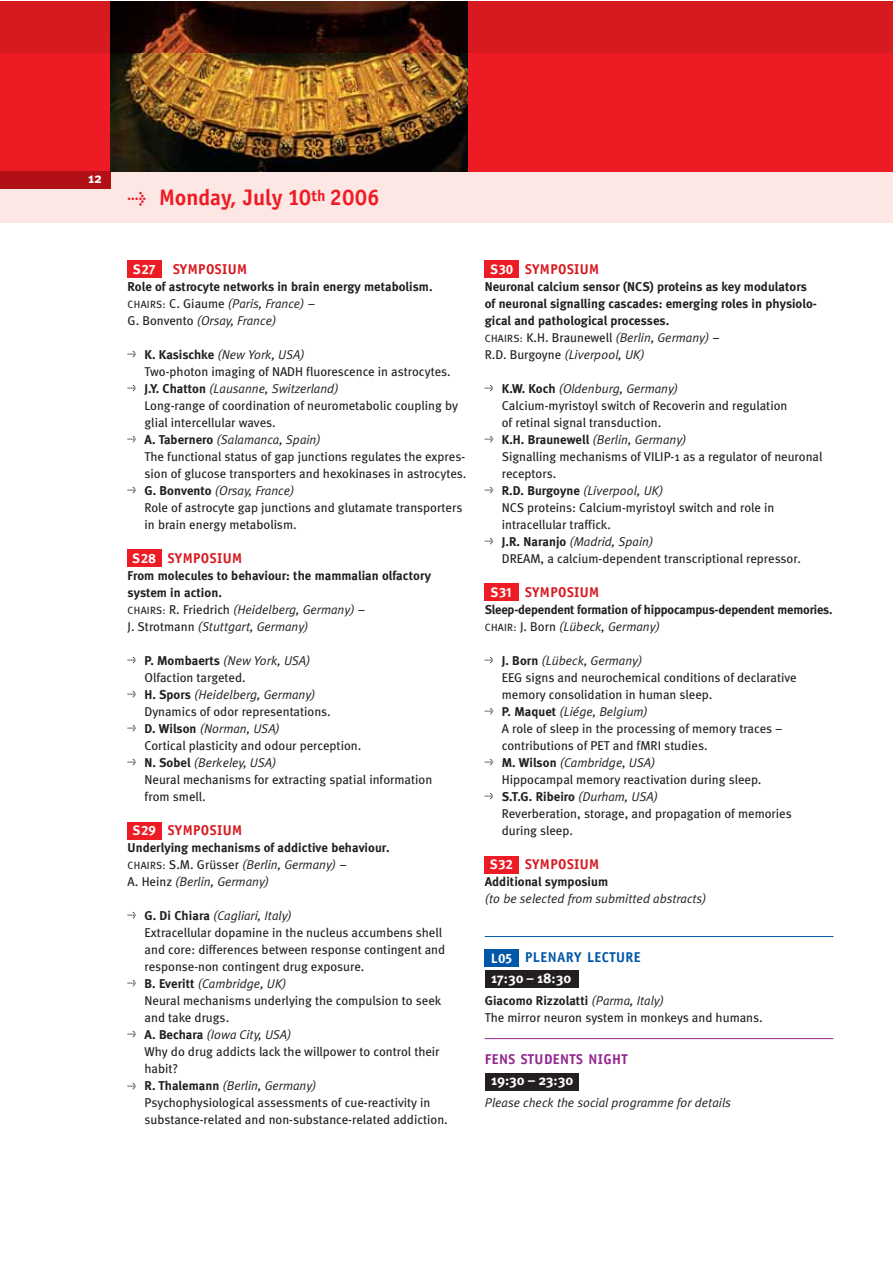
<style>
.page{position:relative;width:893px;height:1263px;background:#fff}
.page>*{position:absolute;margin:0;border:0;box-sizing:border-box;transform-origin:0 0}
.t1{font:700 22.5px "Officina Sans";color:#ed1c24}
.t2{font:700 14.25px "Officina Sans";letter-spacing:.03em;color:#d71920}
.t3{font:700 14.25px "Meta";color:#fff}
.t4{font:700 14.25px "Officina Sans";letter-spacing:.03em;color:#0057a8}
.t5{font:700 14.25px "Officina Sans";letter-spacing:.03em;color:#91278f}
.t6{font:12.75px/17px "Meta";color:#231f20}
.t7{font:italic 12.75px/17px "Meta Plus Normal";color:#231f20}
.t8{font:700 12.75px/17px "Meta";letter-spacing:.005em;color:#231f20}
.s1{font-family:"Meta Book Expert";font-weight:400}
.s2{font-family:"Meta";font-size:13.5px;color:#fff}
.s3{font-family:"Meta Bold Expert";font-weight:400;font-size:13.5px;color:#fff}
.s4{font-family:"Meta";font-style:normal;font-size:10.5px}
.s5{font-family:"Meta";font-style:normal}
.s6{font-family:"Meta Book Expert";font-style:normal;font-size:10.5px}
.s7{font-family:"Meta";font-weight:700;font-style:normal}
.s8{font-family:"Meta Book Expert";font-size:10.5px}
.s9{font-weight:700}
.s10{font-family:"Meta Plus Normal";font-style:italic}
</style>
<div class="page">
<div style="left:0;top:171px;width:892px;height:51px;background:#fde7e5"></div>
<div style="left:485px;top:971px;width:93px;height:17px;background:#231f20"></div>
<div style="left:485px;top:1073px;width:93px;height:17px;background:#231f20"></div>
<div style="left:0;top:1px;width:892px;height:170px;background:#ed1c24"></div>
<div style="left:0;top:1px;width:892px;height:51px;background:#d71920"></div>
<div style="left:0;top:171px;width:111px;height:17px;background:#b01016"></div>
<img style="left:111px;top:52px;width:357px;height:119px">
<img style="left:111px;top:1px;width:357px;height:51px">
<div style="left:128px;top:261px;width:34px;height:17px;background:#ed1c24"></div>
<div style="left:128px;top:550px;width:34px;height:17px;background:#ed1c24"></div>
<div style="left:128px;top:822px;width:34px;height:17px;background:#ed1c24"></div>
<div style="left:485px;top:261px;width:34px;height:17px;background:#ed1c24"></div>
<div style="left:485px;top:584px;width:34px;height:17px;background:#ed1c24"></div>
<div style="left:485px;top:856px;width:34px;height:17px;background:#ed1c24"></div>
<div style="left:485px;top:950px;width:34px;height:17px;background:#0057a8"></div>
<hr style="left:485px;top:936px;width:348px;height:1px;background:#0057a8">
<hr style="left:485px;top:1038px;width:348px;height:1px;background:#91278f">
<p class="t3" style="left:88px;top:173px;width:15px">12</p>
<h1 class="t1" style="left:128px;top:189px;width:254px"><span class="s1">t</span> Monday, July 10<sup>th</sup> 2006</h1>
<p class="t2" style="left:133px;top:263px;width:116px"><span class="s2">S</span><span class="s3">27</span> SYMPOSIUM</p>
<p class="t8" style="left:128px;top:279px;width:307px">Role of astrocyte networks in brain energy metabolism.</p>
<p class="t7" style="left:128px;top:296px;width:189px"><span class="s4">CHAIRS:</span> <span class="s5">C. Giaume</span> (Paris, France) <span class="s5">–<br>G. Bonvento</span> (Orsay, France)</p>
<p class="t7" style="left:128px;top:347px;width:179px"><span class="s6">t</span> <span class="s7">K. Kasischke</span> (New York, USA)</p>
<p class="t6" style="left:145px;top:364px;width:308px">Two-photon imaging of NADH fluorescence in astrocytes.</p>
<p class="t7" style="left:128px;top:381px;width:213px"><span class="s6">t</span> <span class="s7">J.Y. Chatton</span> (Lausanne, Switzerland)</p>
<p class="t6" style="left:145px;top:398px;width:315px">Long-range of coordination of neurometabolic coupling by glial intercellular waves.</p>
<p class="t7" style="left:128px;top:432px;width:195px"><span class="s6">t</span> <span class="s7">A. Tabernero</span> (Salamanca, Spain)</p>
<p class="t6" style="left:145px;top:449px;width:323px">The functional status of gap junctions regulates the expres&shy;sion of glucose transporters and hexokinases in astrocytes.</p>
<p class="t7" style="left:128px;top:483px;width:168px"><span class="s6">t</span> <span class="s7">G. Bonvento</span> (Orsay, France)</p>
<p class="t6" style="left:145px;top:500px;width:319px">Role of astrocyte gap junctions and glutamate transporters in brain energy metabolism.</p>
<p class="t2" style="left:132px;top:552px;width:111px"><span class="s2">S</span><span class="s3">28</span> SYMPOSIUM</p>
<p class="t8" style="left:128px;top:568px;width:305px">From molecules to behaviour: the mammalian olfactory system in action.</p>
<p class="t7" style="left:128px;top:602px;width:239px"><span class="s4">CHAIRS:</span> <span class="s5">R. Friedrich</span> (Heidelberg, Germany) <span class="s5">–<br>J. Strotmann</span> (Stuttgart, Germany)</p>
<p class="t7" style="left:128px;top:653px;width:185px"><span class="s6">t</span> <span class="s7">P. Mombaerts</span> (New York, USA)</p>
<p class="t6" style="left:145px;top:670px;width:103px">Olfaction targeted.</p>
<p class="t7" style="left:128px;top:687px;width:190px"><span class="s6">t</span> <span class="s7">H. Spors</span> (Heidelberg, Germany)</p>
<p class="t6" style="left:145px;top:704px;width:188px">Dynamics of odor representations.</p>
<p class="t7" style="left:128px;top:721px;width:154px"><span class="s6">t</span> <span class="s7">D. Wilson</span> (Norman, USA)</p>
<p class="t6" style="left:145px;top:738px;width:218px">Cortical plasticity and odour perception.</p>
<p class="t7" style="left:128px;top:755px;width:150px"><span class="s6">t</span> <span class="s7">N. Sobel</span> (Berkeley, USA)</p>
<p class="t6" style="left:145px;top:772px;width:289px">Neural mechanisms for extracting spatial information from smell.</p>
<p class="t2" style="left:133px;top:824px;width:111px"><span class="s2">S</span><span class="s3">29</span> SYMPOSIUM</p>
<p class="t8" style="left:128px;top:840px;width:264px">Underlying mechanisms of addictive behaviour.</p>
<p class="t7" style="left:128px;top:857px;width:221px"><span class="s4">CHAIRS:</span> <span class="s5">S.M. Grüsser</span> (Berlin, Germany) <span class="s5">–<br>A. Heinz</span> (Berlin, Germany)</p>
<p class="t7" style="left:128px;top:908px;width:166px"><span class="s6">t</span> <span class="s7">G. Di Chiara</span> (Cagliari, Italy)</p>
<p class="t6" style="left:145px;top:925px;width:302px">Extracellular dopamine in the nucleus accumbens shell and core: differences between response contingent and response-non contingent drug exposure.</p>
<p class="t7" style="left:128px;top:976px;width:161px"><span class="s6">t</span> <span class="s7">B. Everitt</span> (Cambridge, UK)</p>
<p class="t6" style="left:145px;top:993px;width:298px">Neural mechanisms underlying the compulsion to seek and take drugs.</p>
<p class="t7" style="left:128px;top:1027px;width:166px"><span class="s6">t</span> <span class="s7">A. Bechara</span> (Iowa City, USA)</p>
<p class="t6" style="left:145px;top:1044px;width:297px">Why do drug addicts lack the willpower to control their habit?</p>
<p class="t7" style="left:128px;top:1078px;width:191px"><span class="s6">t</span> <span class="s7">R. Thalemann</span> (Berlin, Germany)</p>
<p class="t6" style="left:145px;top:1095px;width:305px">Psychophysiological assessments of cue-reactivity in substance-related and non-substance-related addiction.</p>
<p class="t2" style="left:490px;top:263px;width:111px"><span class="s2">S</span><span class="s3">30</span> SYMPOSIUM</p>
<p class="t8" style="left:485px;top:279px;width:334px">Neuronal calcium sensor (NCS) proteins as key modulators of neuronal signalling cascades: emerging roles in physiolo&shy;gical and pathological processes.</p>
<p class="t7" style="left:485px;top:330px;width:237px"><span class="s4">CHAIRS:</span> <span class="s5">K.H. Braunewell</span> (Berlin, Germany) <span class="s5">–<br>R.D. Burgoyne</span> (Liverpool, UK)</p>
<p class="t7" style="left:485px;top:381px;width:195px"><span class="s6">t</span> <span class="s7">K.W. Koch</span> (Oldenburg, Germany)</p>
<p class="t6" style="left:502px;top:398px;width:287px">Calcium-myristoyl switch of Recoverin and regulation of retinal signal transduction.</p>
<p class="t7" style="left:485px;top:432px;width:203px"><span class="s6">t</span> <span class="s7">K.H. Braunewell</span> (Berlin, Germany)</p>
<p class="t6" style="left:502px;top:449px;width:322px">Signalling mechanisms of VILIP-1 as a regulator of neuronal receptors.</p>
<p class="t7" style="left:485px;top:483px;width:180px"><span class="s6">t</span> <span class="s7">R.D. Burgoyne</span> (Liverpool, UK)</p>
<p class="t6" style="left:502px;top:500px;width:274px">NCS proteins: Calcium-myristoyl switch and role in intracellular traffick.</p>
<p class="t7" style="left:485px;top:534px;width:170px"><span class="s6">t</span> <span class="s7">J.R. Naranjo</span> (Madrid, Spain)</p>
<p class="t6" style="left:502px;top:551px;width:301px">DREAM, a calcium-dependent transcriptional repressor.</p>
<p class="t2" style="left:490px;top:586px;width:110px"><span class="s2">S</span><span class="s3">31</span> SYMPOSIUM</p>
<p class="t8" style="left:485px;top:602px;width:349px">Sleep-dependent formation of hippocampus-dependent memories.</p>
<p class="t7" style="left:485px;top:619px;width:177px"><span class="s4">CHAIR:</span> <span class="s5">J. Born</span> (Lübeck, Germany)</p>
<p class="t7" style="left:485px;top:653px;width:159px"><span class="s6">t</span> <span class="s7">J. Born</span> (Lübeck, Germany)</p>
<p class="t6" style="left:502px;top:670px;width:296px">EEG signs and neurochemical conditions of declarative memory consolidation in human sleep.</p>
<p class="t7" style="left:485px;top:704px;width:165px"><span class="s6">t</span> <span class="s7">P. Maquet</span> (Liége, Belgium)</p>
<p class="t6" style="left:502px;top:721px;width:282px">A role of sleep in the processing of memory traces – contributions of PET and fMRI studies.</p>
<p class="t7" style="left:485px;top:755px;width:172px"><span class="s6">t</span> <span class="s7">M. Wilson</span> (Cambridge, USA)</p>
<p class="t6" style="left:485px;top:772px;width:278px;text-indent:17px">Hippocampal memory reactivation during sleep. <span class="s8">t</span> <span class="s9">S.T.G. Ribeiro</span> <span class="s10">(Durham, USA)</span></p>
<p class="t6" style="left:502px;top:806px;width:292px">Reverberation, storage, and propagation of memories during sleep.</p>
<p class="t2" style="left:490px;top:858px;width:111px"><span class="s2">S</span><span class="s3">32</span> SYMPOSIUM</p>
<p class="t8" style="left:485px;top:874px;width:125px">Additional symposium</p>
<p class="t7" style="left:485px;top:891px;width:223px">(to be selected from submitted abstracts)</p>
<p class="t4" style="left:491px;top:952px;width:151px"><span class="s2">L</span><span class="s3">05</span> PLENARY LECTURE</p>
<p class="t3" style="left:491px;top:973px;width:82px">17:30 – 18:30</p>
<p class="t6" style="left:485px;top:993px;width:279px"><span class="s9">Giacomo Rizzolatti</span> <span class="s10">(Parma, Italy)<br></span>The mirror neuron system in monkeys and humans.</p>
<p class="t5" style="left:485px;top:1054px;width:145px">FENS STUDENTS NIGHT</p>
<p class="t3" style="left:491px;top:1075px;width:84px">19:30 – 23:30</p>
<p class="t7" style="left:485px;top:1095px;width:248px">Please check the social programme for details</p>
</div>
